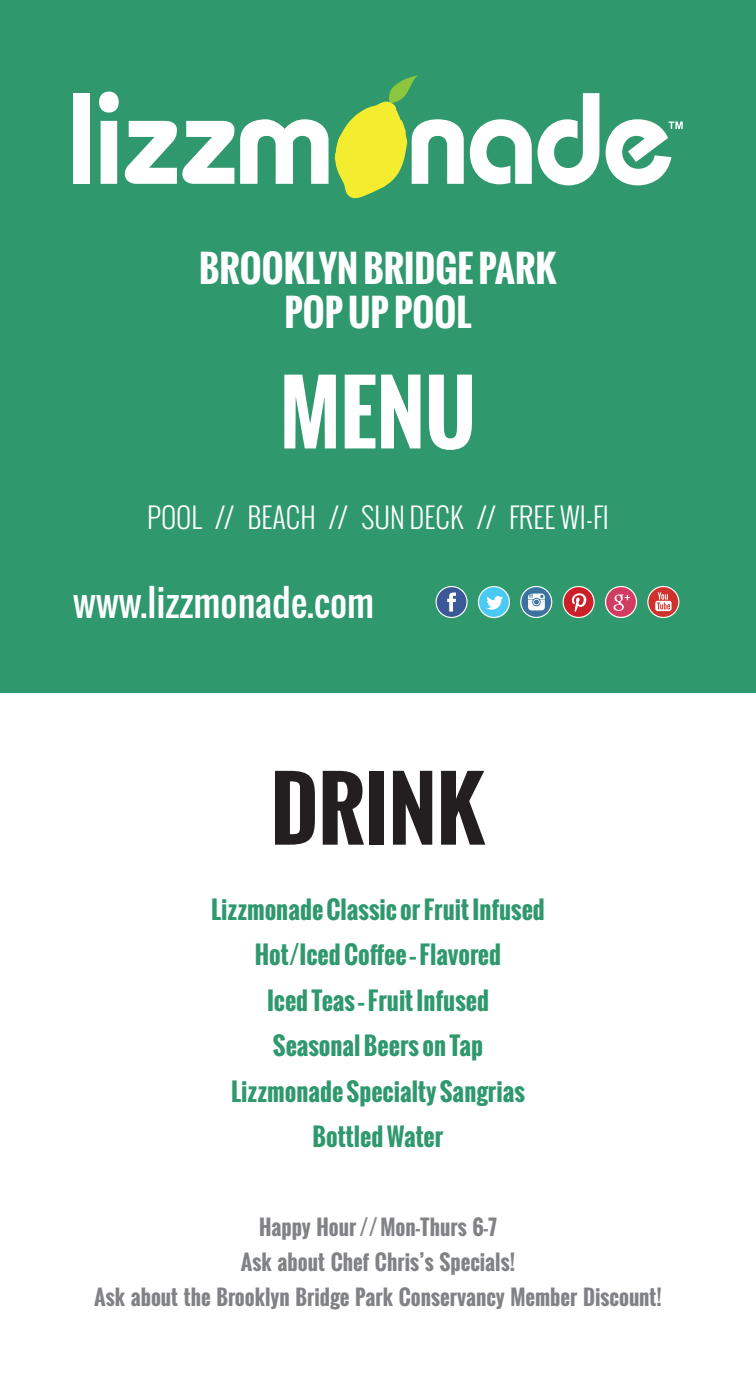
<style>
.page{position:relative;width:756px;height:1386px;background:#fff}
.page>*{position:absolute;margin:0;border:0;box-sizing:border-box;transform-origin:0 0}
.t1{font:700 84px "Oswald";color:#231f20}
.t2{font:700 84px "Oswald";color:#fff}
.t3{font:700 36.75px "Oswald";color:#fff}
.t4{font:36.75px "Oswald";color:#fff}
.t5{font:300 28px "Oswald";color:#fff}
.t6{font:700 24.5px "Oswald";color:#2f986c}
.t7{font:700 21px "Oswald";color:#808285}
</style>
<div class="page">
<div style="left:0;top:0;width:756px;height:693px;background:#2f986c"></div>
<div style="left:436px;top:586px;width:32px;height:32px;border:2px solid #fff;border-radius:50%"></div>
<svg style="left:437px;top:587px;width:29px;height:30px"></svg>
<div style="left:605px;top:586px;width:32px;height:32px;border:2px solid #fff;border-radius:50%"></div>
<div style="left:520px;top:586px;width:32px;height:32px;border:2px solid #fff;border-radius:50%"></div>
<svg style="left:606px;top:587px;width:30px;height:30px"></svg>
<svg style="left:521px;top:587px;width:30px;height:30px"></svg>
<div style="left:478px;top:586px;width:32px;height:32px;border:2px solid #fff;border-radius:50%"></div>
<div style="left:647px;top:586px;width:32px;height:32px;border:2px solid #fff;border-radius:50%"></div>
<svg style="left:479px;top:587px;width:30px;height:30px"></svg>
<svg style="left:648px;top:587px;width:30px;height:30px"></svg>
<div style="left:563px;top:586px;width:32px;height:32px;border:2px solid #fff;border-radius:50%"></div>
<svg style="left:564px;top:587px;width:29px;height:30px"></svg>
<div style="left:73px;top:93px;width:17px;height:91px;background:#fff"></div>
<svg style="left:99px;top:92px;width:20px;height:92px"></svg>
<svg style="left:125px;top:121px;width:109px;height:63px"></svg>
<svg style="left:470px;top:119px;width:62px;height:65px"></svg>
<svg style="left:538px;top:93px;width:61px;height:92px"></svg>
<svg style="left:240px;top:75px;width:224px;height:124px"></svg>
<svg style="left:606px;top:119px;width:77px;height:66px"></svg>
<p class="t3" style="left:199px;top:241px;width:359px">BROOKLYN BRIDGE PARK</p>
<p class="t3" style="left:284px;top:285px;width:189px">POP UP POOL</p>
<p class="t2" style="left:280px;top:350px;width:198px">MENU</p>
<p class="t5" style="left:147px;top:499px;width:463px">POOL // BEACH // SUN DECK // FREE WI-FI</p>
<p class="t4" style="left:73px;top:574px;width:302px">www.lizzmonade.com</p>
<p class="t1" style="left:271px;top:746px;width:216px">DRINK</p>
<p class="t6" style="left:211px;top:891px;width:335px">Lizzmonade Classic or Fruit Infused</p>
<p class="t6" style="left:255px;top:937px;width:248px">Hot/Iced Coffee – Flavored</p>
<p class="t6" style="left:267px;top:982px;width:223px">Iced Teas – Fruit Infused</p>
<p class="t6" style="left:273px;top:1028px;width:212px">Seasonal Beers on Tap</p>
<p class="t6" style="left:231px;top:1073px;width:295px">Lizzmonade Specialty Sangrias</p>
<p class="t6" style="left:313px;top:1119px;width:132px">Bottled Water</p>
<p class="t7" style="left:259px;top:1211px;width:239px">Happy Hour // Mon-Thurs 6-7</p>
<p class="t7" style="left:241px;top:1246px;width:276px">Ask about Chef Chris’s Specials!</p>
<p class="t7" style="left:94px;top:1281px;width:569px">Ask about the Brooklyn Bridge Park Conservancy Member Discount!</p>
</div>
